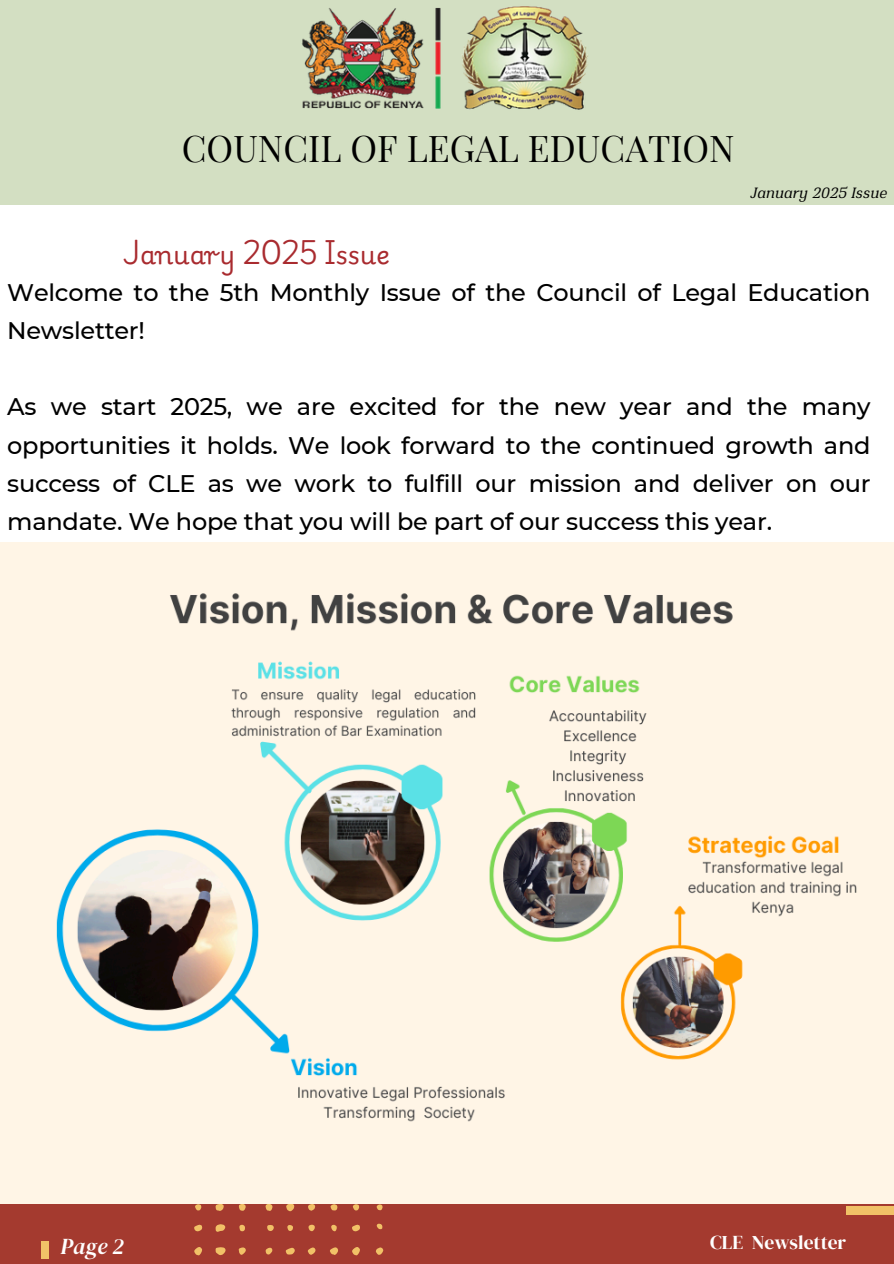
<style>
.page{position:relative;width:894px;height:1264px;background:#fff}
.page>*{position:absolute;margin:0;border:0;box-sizing:border-box;transform-origin:0 0}
.t1{font:36px "Playfair Display SC";color:#000}
.t2{font:25.5px "Playwrite US Modern";color:#a92b2f}
.t3{font:500 24px/38.2px "Montserrat";letter-spacing:-.01em;color:#000}
.t4{font:italic 22.5px "DM Serif Display";color:#fff}
.t5{font:19.5px "DM Serif Display";color:#fff}
.t6{font:italic 16.5px "Montnapha";color:#000}
</style>
<div class="page">
<div style="left:0;top:0;width:893px;height:205px;background:#d3dfc2"></div>
<div style="left:0;top:1193px;width:893px;height:70px;background:#a43a2f"></div>
<div style="left:41px;top:1241px;width:8px;height:18px;background:#f1c167"></div>
<div style="left:846px;top:1206px;width:47px;height:8px;background:#f1c167"></div>
<svg style="left:215px;top:1247px;width:10px;height:8px"></svg>
<svg style="left:215px;top:1224px;width:10px;height:8px"></svg>
<svg style="left:286px;top:1247px;width:9px;height:7px"></svg>
<svg style="left:352px;top:1247px;width:8px;height:8px"></svg>
<svg style="left:330px;top:1247px;width:8px;height:7px"></svg>
<svg style="left:286px;top:1203px;width:8px;height:8px"></svg>
<svg style="left:307px;top:1247px;width:8px;height:7px"></svg>
<svg style="left:376px;top:1247px;width:7px;height:7px"></svg>
<svg style="left:238px;top:1247px;width:8px;height:7px"></svg>
<svg style="left:215px;top:1203px;width:9px;height:7px"></svg>
<svg style="left:352px;top:1224px;width:8px;height:7px"></svg>
<svg style="left:265px;top:1247px;width:7px;height:7px"></svg>
<svg style="left:265px;top:1203px;width:7px;height:7px"></svg>
<svg style="left:239px;top:1203px;width:6px;height:7px"></svg>
<svg style="left:308px;top:1203px;width:7px;height:7px"></svg>
<svg style="left:330px;top:1203px;width:7px;height:7px"></svg>
<svg style="left:267px;top:1225px;width:7px;height:6px"></svg>
<svg style="left:308px;top:1224px;width:7px;height:7px"></svg>
<svg style="left:239px;top:1224px;width:6px;height:7px"></svg>
<svg style="left:352px;top:1203px;width:7px;height:7px"></svg>
<svg style="left:194px;top:1247px;width:8px;height:8px"></svg>
<svg style="left:194px;top:1224px;width:8px;height:7px"></svg>
<svg style="left:195px;top:1203px;width:6px;height:7px"></svg>
<svg style="left:331px;top:1224px;width:5px;height:7px"></svg>
<svg style="left:287px;top:1225px;width:6px;height:5px"></svg>
<svg style="left:376px;top:1204px;width:6px;height:6px"></svg>
<svg style="left:376px;top:1223px;width:6px;height:6px"></svg>
<img style="left:301px;top:6px;width:287px;height:104px">
<img style="left:0;top:543px;width:893px;height:660px">
<p class="t1" style="left:182px;top:123px;width:554px">COUNCIL OF LEGAL EDUCATION</p>
<h1 class="t6" style="left:750px;top:183px;width:138px">January 2025 Issue</h1>
<p class="t2" style="left:123px;top:240px;width:268px">January 2025 Issue</p>
<h3 class="t3" style="left:7px;top:273px;width:864px">Welcome to the 5th Monthly Issue of the Council of Legal Education<br>Newsletter!</h3>
<h2 class="t3" style="left:7px;top:387px;width:864px;text-align:justify">As we start 2025, we are excited for the new year and the many opportunities it holds. We look forward to the continued growth and success of CLE as we work to fulfill our mission and deliver on our mandate. We hope that you will be part of our success this year.</h2>
<p class="t4" style="left:60px;top:1230px;width:65px">Page 2</p>
<h2 class="t5" style="left:710px;top:1228px;width:137px">CLE Newsletter</h2>
</div>
